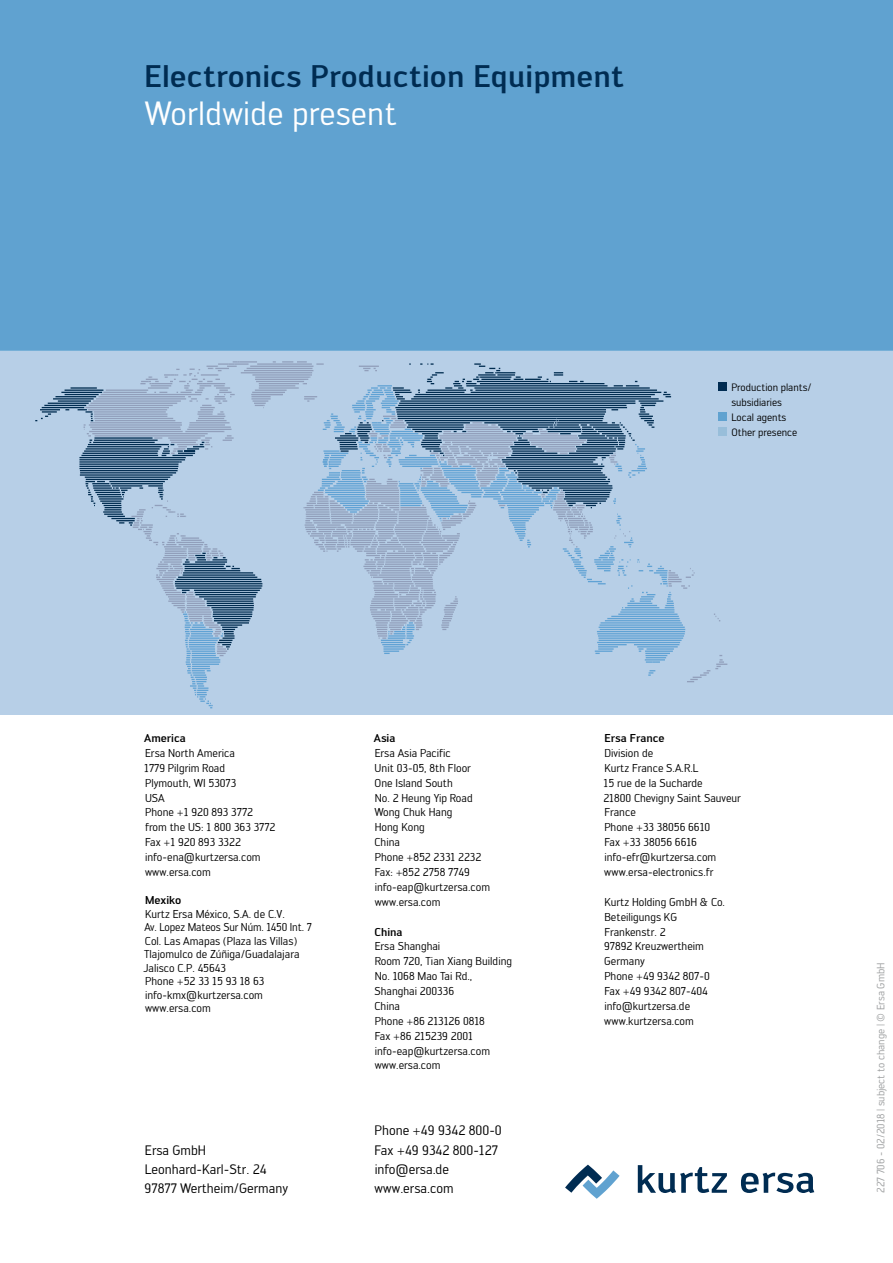
<style>
.page{position:relative;width:893px;height:1263px;background:#fff}
.page>*{position:absolute;margin:0;border:0;box-sizing:border-box;transform-origin:0 0}
.t1{font:33px "Engel";letter-spacing:.005em;color:#fff}
.t2{font:500 30.75px "Engel";letter-spacing:.005em;color:#002c52}
.t3{font:13.5px/19.2px "Engel";color:#000}
.t4{font:11.25px/14.9px "Engel";color:#000}
.t5{font:500 11.25px "Engel";color:#000}
.t6{font:10.5px/14.9px "Engel";color:#000}
.t7{font:10.5px "Engel";color:#9c9e9f}
</style>
<div class="page">
<svg style="left:638px;top:1165px;width:89px;height:28px"></svg>
<svg style="left:741px;top:1172px;width:73px;height:21px"></svg>
<svg style="left:565px;top:1164px;width:55px;height:35px"></svg>
<div style="left:0;top:0;width:893px;height:351px;background:#60a2d0"></div>
<div style="left:0;top:351px;width:893px;height:363px;background:#b7cfe7"></div>
<hr style="left:71px;top:387px;width:26px;height:2px;background:#002c50">
<hr style="left:65px;top:389px;width:38px;height:2px;background:#002c50">
<hr style="left:61px;top:392px;width:41px;height:1px;background:#002c50">
<hr style="left:65px;top:394px;width:34px;height:1px;background:#002c50">
<hr style="left:56px;top:396px;width:40px;height:1px;background:#002c50">
<hr style="left:53px;top:398px;width:41px;height:1px;background:#002c50">
<hr style="left:58px;top:400px;width:33px;height:2px;background:#002c50">
<hr style="left:48px;top:403px;width:41px;height:1px;background:#002c50">
<hr style="left:44px;top:405px;width:42px;height:1px;background:#002c50">
<hr style="left:42px;top:407px;width:42px;height:1px;background:#002c50">
<svg style="left:35px;top:409px;width:34px;height:12px"></svg>
<svg style="left:78px;top:361px;width:649px;height:347px"></svg>
<div style="left:719px;top:383px;width:8px;height:8px;background:#002c52"></div>
<div style="left:719px;top:412px;width:8px;height:9px;background:#60a2d0"></div>
<div style="left:719px;top:427px;width:8px;height:9px;background:#98beda"></div>
<h2 class="t2" style="left:145px;top:58px;width:481px">Electronics Production Equipment</h2>
<h1 class="t1" style="left:145px;top:95px;width:254px">Worldwide present</h1>
<p class="t6" style="left:731px;top:380px;width:82px">Production plants/ subsidiaries<br>Local agents<br>Other presence</p>
<p class="t5" style="left:144px;top:731px;width:43px">America</p>
<p class="t4" style="left:144px;top:745px;width:133px">Ersa North America<br>1779 Pilgrim Road<br>Plymouth, WI 53073<br>USA<br>Phone +1 920 893 3772 from the US: 1 800 363 3772<br>Fax +1 920 893 3322 info-ena@kurtzersa.com www.ersa.com</p>
<p class="t5" style="left:145px;top:894px;width:38px">Mexiko</p>
<p class="t4" style="left:143px;top:907px;width:170px;line-height:13.5px">Kurtz Ersa México, S.A. de C.V.<br>Av. Lopez Mateos Sur Núm. 1450 Int. 7<br>Col. Las Amapas (Plaza las Villas)<br>Tlajomulco de Zúñiga/Guadalajara<br>Jalisco C.P. 45643<br>Phone +52 33 15 93 18 63 info-kmx@kurtzersa.com www.ersa.com</p>
<p class="t3" style="left:145px;top:1140px;width:145px">Ersa GmbH<br>Leonhard-Karl-Str. 24<br>97877 Wertheim/Germany</p>
<p class="t5" style="left:374px;top:731px;width:23px">Asia</p>
<p class="t4" style="left:374px;top:745px;width:117px">Ersa Asia Pacific<br>Unit 03-05, 8th Floor<br>One Island South<br>No. 2 Heung Yip Road<br>Wong Chuk Hang<br>Hong Kong<br>China<br>Phone +852 2331 2232<br>Fax: +852 2758 7749 info-eap@kurtzersa.com www.ersa.com</p>
<p class="t5" style="left:375px;top:925px;width:29px">China</p>
<p class="t4" style="left:374px;top:939px;width:139px">Ersa Shanghai<br>Room 720, Tian Xiang Building<br>No. 1068 Mao Tai Rd.,<br>Shanghai 200336<br>China<br>Phone +86 213126 0818<br>Fax +86 215239 2001 info-eap@kurtzersa.com www.ersa.com</p>
<p class="t3" style="left:374px;top:1121px;width:129px">Phone +49 9342 800-0<br>Fax +49 9342 800-127 info@ersa.de www.ersa.com</p>
<p class="t5" style="left:604px;top:731px;width:62px">Ersa France</p>
<p class="t4" style="left:603px;top:745px;width:139px">Division de<br>Kurtz France S.A.R.L<br>15 rue de la Sucharde<br>21800 Chevigny Saint Sauveur<br>France<br>Phone +33 38056 6610<br>Fax +33 38056 6616 info-efr@kurtzersa.com www.ersa-electronics.fr</p>
<p class="t4" style="left:604px;top:894px;width:122px">Kurtz Holding GmbH &amp; Co.<br>Beteiligungs KG<br>Frankenstr. 2<br>97892 Kreuzwertheim<br>Germany<br>Phone +49 9342 807-0<br>Fax +49 9342 807-404 info@kurtzersa.de www.kurtzersa.com</p>
<p class="t7" style="left:875px;top:1193px;width:232px;rotate:-90deg">227 706 - 02/2018 | subject to change | © Ersa GmbH</p>
</div>
